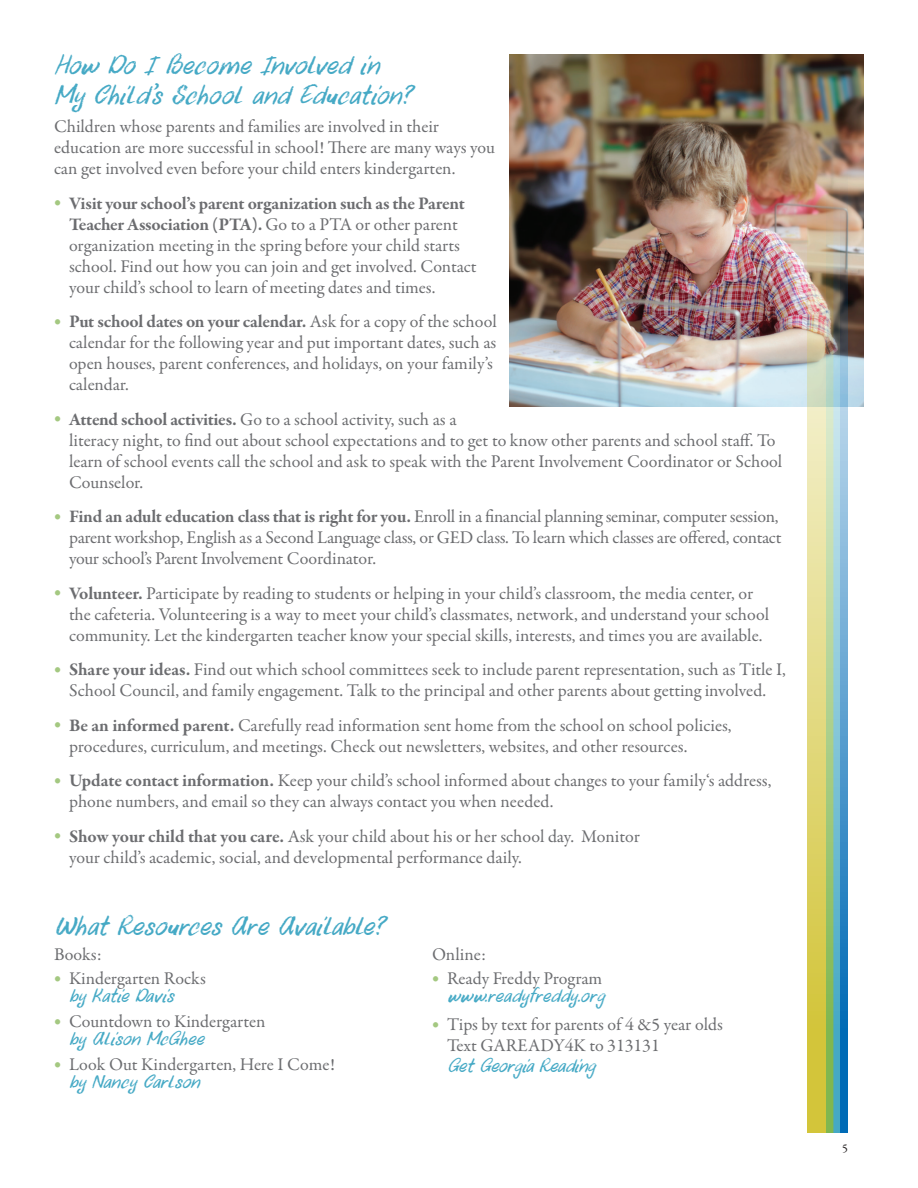
<style>
.page{position:relative;width:918px;height:1188px;background:#fff}
.page>*{position:absolute;margin:0;border:0;box-sizing:border-box;transform-origin:0 0}
.t1{font:italic 25.5px/30px "DK Uncle Oscar";color:#45a9c5}
.t2{font:18px/21px "Garamond Premr Pro";letter-spacing:-.005em;color:#6c6d70}
.t3{font:italic 18px/18px "DK Uncle Oscar";color:#45a9c5;text-align:right}
.t4{font:12px "Garamond Premr Pro";color:#231f20}
.s1{font-size:16.5px;color:#a4c881}
.s2{font-weight:700}
.s3{font-family:"DK Uncle Oscar";font-style:italic;color:#45a9c5}
.s4{font-family:"Garamond Premr Pro";font-style:normal;font-size:16.5px;color:#a4c881}
.s5{font-family:"Garamond Premr Pro";font-style:normal;color:#6c6d70}
</style>
<div class="page">
<img style="left:510px;top:54px;width:354px;height:352px">
<img style="left:826px;top:55px;width:15px;height:1078px">
<img style="left:808px;top:55px;width:18px;height:1078px">
<svg style="left:841px;top:55px;width:7px;height:1078px;background:#5b8cae"></svg>
<p class="t1" style="left:54px;top:52px;width:358px">How Do I Become Involved in<br>My Child’s School and Education?</p>
<p class="t2" style="left:54px;top:116px;width:443px">Children whose parents and families are involved in their education are more successful in school! There are many ways you can get involved even before your child enters kindergarten.</p>
<p class="t2" style="left:69px;top:193px;width:409px;text-indent:-15px"><span class="s1">•</span> <span class="s2">Visit your school’s parent organization such as the Parent Teacher Association (PTA).</span> Go to a PTA or other parent organization meeting in the spring before your child starts school. Find out how you can join and get involved. Contact your child’s school to learn of meeting dates and times.</p>
<p class="t2" style="left:69px;top:311px;width:429px;text-indent:-15px"><span class="s1">•</span> <span class="s2">Put school dates on your calendar.</span> Ask for a copy of the school calendar for the following year and put important dates, such as open houses, parent conferences, and holidays, on your family’s calendar.</p>
<p class="t2" style="left:69px;top:409px;width:715px;text-indent:-15px"><span class="s1">•</span> <span class="s2">Attend school activities.</span> Go to a school activity, such as a<br>literacy night, to find out about school expectations and to get to know other parents and school staff. To learn of school events call the school and ask to speak with the Parent Involvement Coordinator or School Counselor.</p>
<p class="t2" style="left:69px;top:506px;width:714px;text-indent:-15px"><span class="s1">•</span> <span class="s2">Find an adult education class that is right for you.</span> Enroll in a financial planning seminar, computer session, parent workshop, English as a Second Language class, or GED class. To learn which classes are offered, contact your school’s Parent Involvement Coordinator.</p>
<p class="t2" style="left:69px;top:583px;width:702px;text-indent:-15px"><span class="s1">•</span> <span class="s2">Volunteer.</span> Participate by reading to students or helping in your child’s classroom, the media center, or the cafeteria. Volunteering is a way to meet your child’s classmates, network, and understand your school community. Let the kindergarten teacher know your special skills, interests, and times you are available.</p>
<p class="t2" style="left:54px;top:659px;width:733px;text-align:center"><span class="s1">•</span> <span class="s2">Share your ideas.</span> Find out which school committees seek to include parent representation, such as Title I,<br>School Council, and family engagement. Talk to the principal and other parents about getting involved.</p>
<p class="t2" style="left:69px;top:715px;width:664px;text-indent:-15px"><span class="s1">•</span> <span class="s2">Be an informed parent.</span> Carefully read information sent home from the school on school policies, procedures, curriculum, and meetings. Check out newsletters, websites, and other resources.</p>
<p class="t2" style="left:69px;top:770px;width:704px;text-indent:-15px"><span class="s1">•</span> <span class="s2">Update contact information.</span> Keep your child’s school informed about changes to your family‘s address, phone numbers, and email so they can always contact you when needed.</p>
<p class="t2" style="left:69px;top:826px;width:572px;text-indent:-15px"><span class="s1">•</span> <span class="s2">Show your child that you care.</span> Ask your child about his or her school day. Monitor your child’s academic, social, and developmental performance daily.</p>
<p class="t1" style="left:54px;top:913px;width:331px">What Resources Are Available?</p>
<p class="t2" style="left:54px;top:944px;width:49px">Books:</p>
<p class="t2" style="left:69px;top:970px;width:138px;line-height:18px;text-indent:-15px"><span class="s1">•</span> Kindergarten Rocks <span class="s3">by Katie Davis</span></p>
<p class="t2" style="left:69px;top:1013px;width:198px;line-height:18px;text-indent:-15px"><span class="s1">•</span> Countdown to Kindergarten <span class="s3">by Alison McGhee</span></p>
<p class="t2" style="left:69px;top:1056px;width:268px;line-height:18px;text-indent:-15px"><span class="s1">•</span> Look Out Kindergarten, Here I Come! <span class="s3">by Nancy Carlson</span></p>
<p class="t2" style="left:432px;top:944px;width:55px">Online:</p>
<p class="t3" style="left:432px;top:970px;width:174px"><span class="s4">•</span> <span class="s5">Ready Freddy Program </span>www.readyfreddy.org</p>
<p class="t2" style="left:447px;top:1014px;width:277px;text-indent:-15px"><span class="s1">•</span> Tips by text for parents of 4 &amp;5 year olds<br>Text GAREADY4K to 313131<br><span class="s3">Get Georgia Reading</span></p>
<p class="t4" style="left:842px;top:1141px;width:7px">5</p>
</div>
